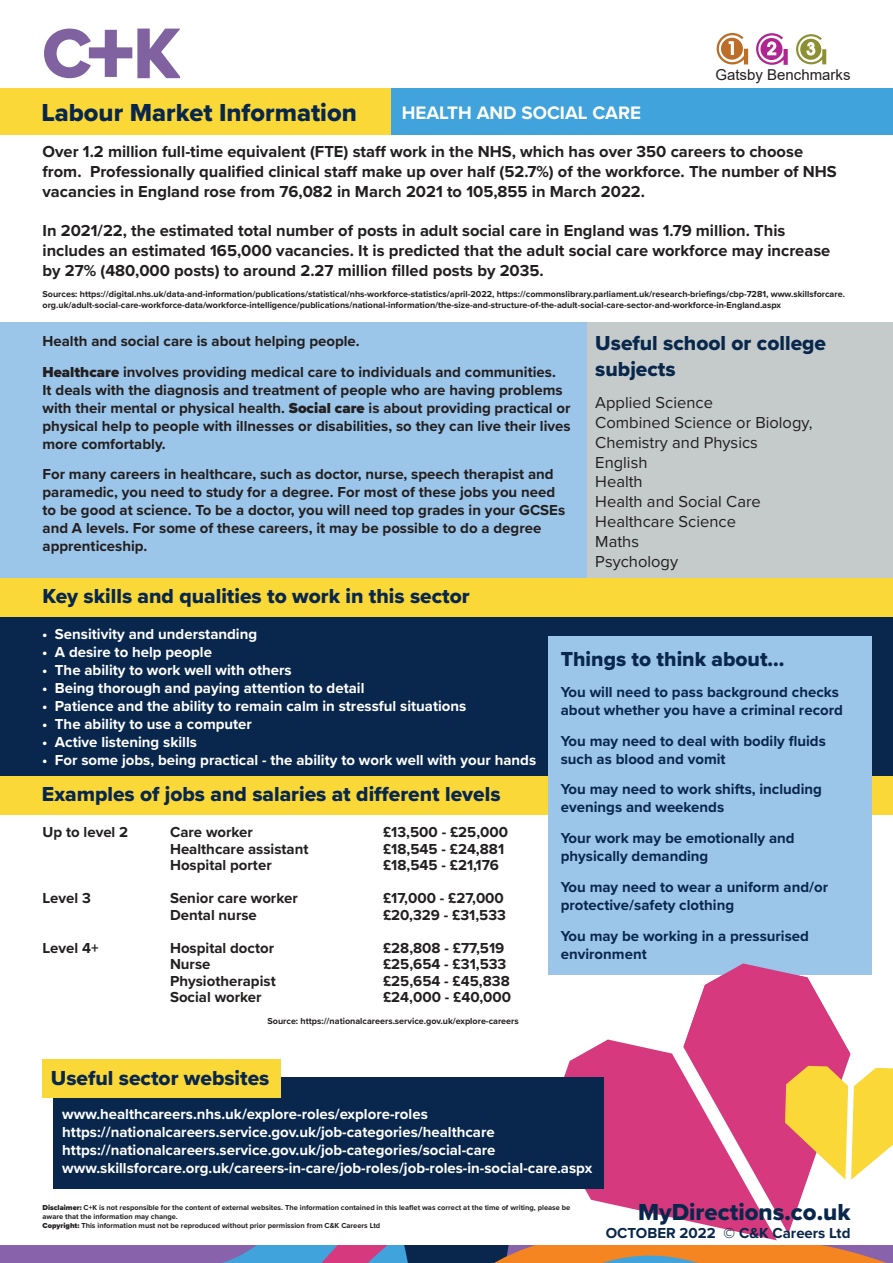
<style>
.page{position:relative;width:893px;height:1263px;background:#fff}
.page>*{position:absolute;margin:0;border:0;box-sizing:border-box;transform-origin:0 0}
.t1{font:25.5px "Proxima Nova Extrabld";color:#09274c}
.t2{font:24px "Proxima Nova Extrabld";color:#09274c}
.t3{font:21px/25.2px "Proxima Nova Extrabld";color:#09274c}
.t4{font:700 18.75px "Proxima Nova";color:#fff}
.t5{font:500 17.55px "Avant Garde IT Cby BT";color:#fff}
.t6{font:500 17.4px "Avant Garde IT Cby BT";color:#fff}
.t7{font:500 16.65px "Avant Garde IT Cby BT";color:#fff}
.t8{font:700 16.5px/19.8px "Proxima Nova";color:#231f20}
.t9{font:16.5px/19.8px "Proxima Nova";color:#231f20}
.t10{font:700 15px/18px "Proxima Nova";color:#231f20}
.t11{font:700 15px/18px "Proxima Nova";color:#fff}
.t12{font:700 15px/18px "Proxima Nova";color:#09274c}
.t13{font:15px "Arial";color:#231f20}
.t14{font:700 9px/10.8px "Proxima Nova";color:#231f20}
.t15{font:700 7.5px/9px "Proxima Nova";color:#231f20}
.s1{font-weight:900}
</style>
<div class="page">
<div style="left:587px;top:322px;width:306px;height:293px;background:#c5cbcb"></div>
<div style="left:0;top:322px;width:587px;height:293px;background:#9bc5e9"></div>
<div style="left:0;top:602px;width:893px;height:190px;background:#09274c"></div>
<svg style="left:0;top:1245px;width:893px;height:18px;background:#997073"></svg>
<svg style="left:564px;top:1039px;width:213px;height:201px;fill:#d6397d"></svg>
<svg style="left:683px;top:1054px;width:167px;height:180px;fill:#d6397d"></svg>
<div style="left:0;top:88px;width:391px;height:47px;background:#fad837"></div>
<svg style="left:44px;top:29px;width:136px;height:49px"></svg>
<svg style="left:756px;top:33px;width:32px;height:32px"></svg>
<svg style="left:717px;top:33px;width:31px;height:31px"></svg>
<svg style="left:796px;top:34px;width:30px;height:30px"></svg>
<div style="left:391px;top:88px;width:502px;height:47px;background:#40a3db"></div>
<svg style="left:785px;top:1066px;width:108px;height:114px"></svg>
<div style="left:54px;top:1077px;width:550px;height:58px;background:#09274c"></div>
<div style="left:54px;top:1131px;width:550px;height:58px;background:#09274c"></div>
<div style="left:42px;top:1060px;width:239px;height:38px;background:#fad837"></div>
<div style="left:0;top:578px;width:893px;height:38px;background:#fad837"></div>
<div style="left:0;top:776px;width:893px;height:38px;background:#fad837"></div>
<div style="left:548px;top:637px;width:323px;height:42px;background:#9bc5e9"></div>
<div style="left:548px;top:676px;width:323px;height:55px;background:#9bc5e9"></div>
<div style="left:548px;top:725px;width:323px;height:54px;background:#9bc5e9"></div>
<div style="left:548px;top:774px;width:323px;height:54px;background:#9bc5e9"></div>
<div style="left:548px;top:823px;width:323px;height:54px;background:#9bc5e9"></div>
<div style="left:548px;top:872px;width:323px;height:54px;background:#9bc5e9"></div>
<div style="left:548px;top:920px;width:323px;height:55px;background:#9bc5e9"></div>
<svg style="left:683px;top:963px;width:167px;height:91px"></svg>
<h1 class="t1" style="left:41px;top:94px;width:317px">Labour Market Information</h1>
<p class="t4" style="left:402px;top:98px;width:241px">HEALTH AND SOCIAL CARE</p>
<p class="t6" style="left:727px;top:38px;width:11px">1</p>
<p class="t5" style="left:767px;top:38px;width:12px">2</p>
<p class="t7" style="left:806px;top:39px;width:11px">3</p>
<p class="t13" style="left:715px;top:64px;width:137px">Gatsby Benchmarks</p>
<p class="t8" style="left:43px;top:141px;width:796px">Over 1.2 million full-time equivalent (FTE) staff work in the NHS, which has over 350 careers to choose from. Professionally qualified clinical staff make up over half (52.7%) of the workforce. The number of NHS vacancies in England rose from 76,082 in March 2021 to 105,855 in March 2022.</p>
<p class="t8" style="left:43px;top:220px;width:789px">In 2021/22, the estimated total number of posts in adult social care in England was 1.79 million. This includes an estimated 165,000 vacancies. It is predicted that the adult social care workforce may increase by 27% (480,000 posts) to around 2.27 million filled posts by 2035.</p>
<p class="t14" style="left:43px;top:289px;width:804px">Sources: https://digital.nhs.uk/data-and-information/publications/statistical/nhs-workforce-statistics/april-2022, https://commonslibrary.parliament.uk/research-briefings/cbp-7281, www.skillsforcare. org.uk/adult-social-care-workforce-data/workforce-intelligence/publications/national-information/the-size-and-structure-of-the-adult-social-care-sector-and-workforce-in-England.aspx</p>
<h3 class="t3" style="left:595px;top:331px;width:232px">Useful school or college subjects</h3>
<p class="t9" style="left:595px;top:392px;width:219px">Applied Science<br>Combined Science or Biology,<br>Chemistry and Physics<br>English<br>Health<br>Health and Social Care<br>Healthcare Science<br>Maths<br>Psychology</p>
<p class="t10" style="left:43px;top:325px;width:515px;line-height:30.8px">Health and social care is about helping people.<br><span class="s1">Healthcare</span> involves providing medical care to individuals and communities.</p>
<p class="t10" style="left:43px;top:380px;width:530px">It deals with the diagnosis and treatment of people who are having problems with their mental or physical health. <span class="s1">Social care</span> is about providing practical or physical help to people with illnesses or disabilities, so they can live their lives more comfortably.</p>
<p class="t10" style="left:43px;top:465px;width:524px">For many careers in healthcare, such as doctor, nurse, speech therapist and paramedic, you need to study for a degree. For most of these jobs you need to be good at science. To be a doctor, you will need top grades in your GCSEs and A levels. For some of these careers, it may be possible to do a degree apprenticeship.</p>
<h3 class="t3" style="left:43px;top:583px;width:429px">Key skills and qualities to work in this sector</h3>
<p class="t11" style="left:42px;top:624px;width:217px">• Sensitivity and understanding</p>
<p class="t11" style="left:42px;top:642px;width:171px">• A desire to help people</p>
<p class="t11" style="left:42px;top:660px;width:251px">• The ability to work well with others</p>
<p class="t11" style="left:42px;top:678px;width:324px">• Being thorough and paying attention to detail</p>
<p class="t11" style="left:42px;top:696px;width:426px">• Patience and the ability to remain calm in stressful situations</p>
<p class="t11" style="left:42px;top:714px;width:211px">• The ability to use a computer</p>
<p class="t11" style="left:42px;top:732px;width:156px">• Active listening skills</p>
<p class="t11" style="left:42px;top:750px;width:496px">• For some jobs, being practical - the ability to work well with your hands</p>
<h3 class="t3" style="left:42px;top:781px;width:460px">Examples of jobs and salaries at different levels</h3>
<p class="t10" style="left:43px;top:823px;width:87px">Up to level 2</p>
<p class="t10" style="left:170px;top:823px;width:84px">Care worker</p>
<p class="t10" style="left:383px;top:823px;width:127px">£13,500 - £25,000</p>
<p class="t10" style="left:170px;top:839px;width:140px">Healthcare assistant</p>
<p class="t10" style="left:383px;top:839px;width:123px">£18,545 - £24,881</p>
<p class="t10" style="left:170px;top:856px;width:103px">Hospital porter</p>
<p class="t10" style="left:383px;top:856px;width:117px">£18,545 - £21,176</p>
<p class="t10" style="left:43px;top:889px;width:50px">Level 3</p>
<p class="t10" style="left:170px;top:889px;width:129px">Senior care worker</p>
<p class="t10" style="left:383px;top:889px;width:122px">£17,000 - £27,000</p>
<p class="t10" style="left:170px;top:905px;width:88px">Dental nurse</p>
<p class="t10" style="left:383px;top:905px;width:124px">£20,329 - £31,533</p>
<p class="t10" style="left:43px;top:938px;width:58px">Level 4+</p>
<p class="t10" style="left:170px;top:938px;width:106px">Hospital doctor</p>
<p class="t10" style="left:383px;top:938px;width:123px">£28,808 - £77,519</p>
<p class="t10" style="left:170px;top:955px;width:42px">Nurse</p>
<p class="t10" style="left:383px;top:955px;width:125px">£25,654 - £31,533</p>
<p class="t10" style="left:170px;top:971px;width:107px">Physiotherapist</p>
<p class="t10" style="left:383px;top:971px;width:128px">£25,654 - £45,838</p>
<p class="t10" style="left:170px;top:988px;width:93px">Social worker</p>
<p class="t10" style="left:383px;top:988px;width:130px">£24,000 - £40,000</p>
<p class="t14" style="left:267px;top:1015px;width:253px">Source: https://nationalcareers.service.gov.uk/explore-careers</p>
<h3 class="t3" style="left:51px;top:1065px;width:220px">Useful sector websites</h3>
<h3 class="t3" style="left:561px;top:646px;width:225px">Things to think about...</h3>
<p class="t12" style="left:561px;top:683px;width:284px">You will need to pass background checks about whether you have a criminal record</p>
<p class="t12" style="left:561px;top:731px;width:267px">You may need to deal with bodily fluids such as blood and vomit</p>
<p class="t12" style="left:561px;top:780px;width:263px">You may need to work shifts, including evenings and weekends</p>
<p class="t12" style="left:561px;top:829px;width:235px">Your work may be emotionally and physically demanding</p>
<p class="t12" style="left:561px;top:878px;width:269px">You may need to wear a uniform and/or protective/safety clothing</p>
<p class="t12" style="left:561px;top:926px;width:250px">You may be working in a pressurised environment</p>
<p class="t11" style="left:62px;top:1105px;width:531px">www.healthcareers.nhs.uk/explore-roles/explore-roles https://nationalcareers.service.gov.uk/job-categories/healthcare https://nationalcareers.service.gov.uk/job-categories/social-care www.skillsforcare.org.uk/careers-in-care/job-roles/job-roles-in-social-care.aspx</p>
<p class="t15" style="left:43px;top:1203px;width:529px"><span class="s1">Disclaimer:</span> C+K is not responsible for the content of external websites. The information contained in this leaflet was correct at the time of writing, please be aware that the information may change.<br><span class="s1">Copyright:</span> This information must not be reproduced without prior permission from C&amp;K Careers Ltd</p>
<h2 class="t2" style="left:638px;top:1194px;width:214px">MyDirections.co.uk</h2>
<p class="t12" style="left:606px;top:1224px;width:246px">OCTOBER 2022 © C&amp;K Careers Ltd</p>
</div>
